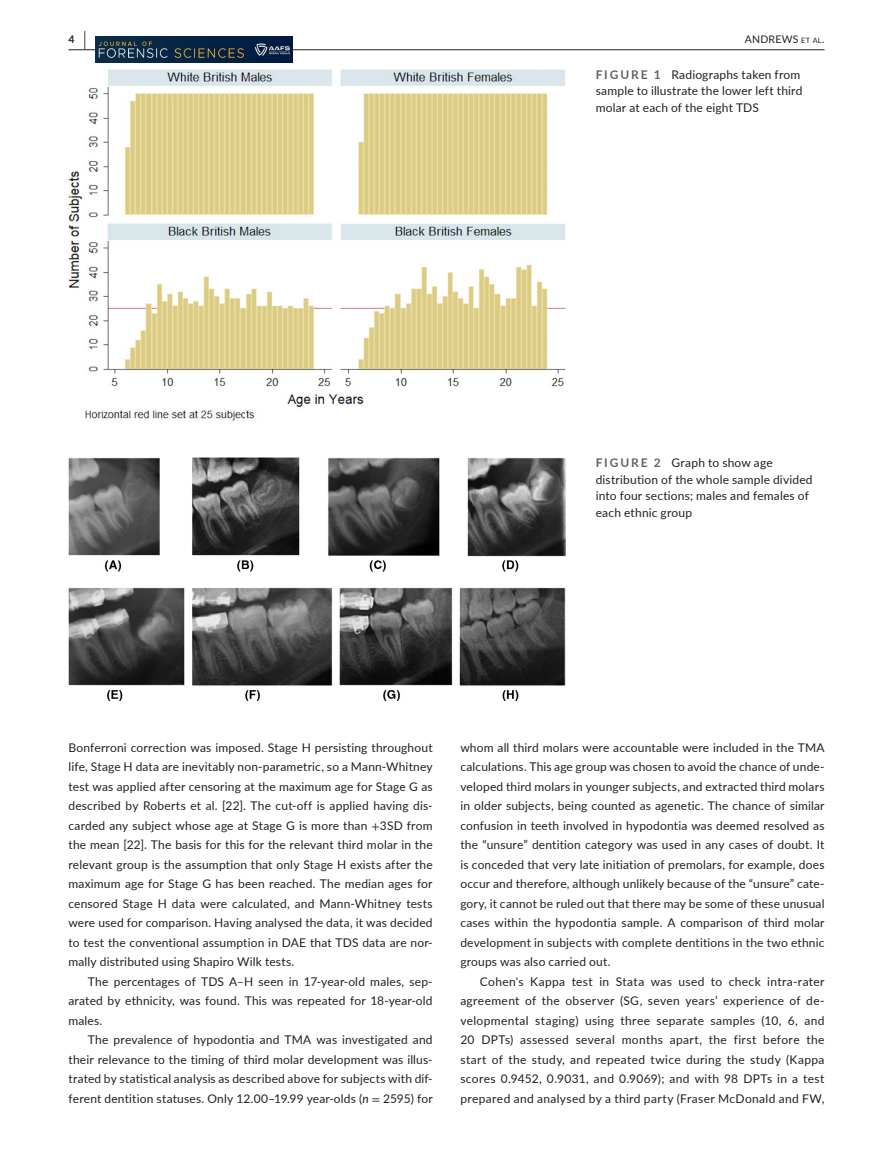
<style>
.page{position:relative;width:893px;height:1174px;background:#fff}
.page>*{position:absolute;margin:0;border:0;box-sizing:border-box;transform-origin:0 0}
.t1{font:12px/19.5px "Lato";letter-spacing:.015em;color:#231f20;text-align:justify}
.t2{font:10.5px "Lato";letter-spacing:.02em;color:#231f20}
.t3{font:700 10.5px "Lato";color:#231f20}
.s1{font-size:19.5px}
.s2{font-size:7.35px}
.s3{font-weight:700;color:#636366}
.s4{font-family:"STIX"}
.s5{font-style:italic}
</style>
<div class="page">
<hr style="left:68px;top:49px;width:756px;height:1px;background:#231f20">
<img style="left:96px;top:37px;width:196px;height:25px">
<img style="left:68px;top:69px;width:498px;height:351px">
<img style="left:68px;top:458px;width:498px;height:242px">
<p class="t3" style="left:68px;top:31px;width:19px">4 <span class="s1">|</span></p>
<p class="t2" style="left:745px;top:31px;width:81px">ANDREWS <span class="s2">et al</span>.</p>
<p class="t1" style="left:596px;top:66px;width:208px;line-height:16.5px;text-align:left"><span class="s3">FIGURE 1</span> Radiographs taken from sample to illustrate the lower left third molar at each of the eight TDS</p>
<p class="t1" style="left:596px;top:454px;width:218px;line-height:16.5px;text-align:left"><span class="s3">FIGURE 2</span> Graph to show age distribution of the whole sample divided into four sections; males and females of each ethnic group</p>
<p class="t1" style="left:68px;top:737px;width:366px">Bonferroni correction was imposed. Stage H persisting throughout life, Stage H data are inevitably non-parametric, so a Mann-Whitney test was applied after censoring at the maximum age for Stage G as described by Roberts et al. [22]. The cut-off is applied having dis&shy;carded any subject whose age at Stage G is more than <span class="s4">+</span>3SD from the mean [22]. The basis for this for the relevant third molar in the relevant group is the assumption that only Stage H exists after the maximum age for Stage G has been reached. The median ages for censored Stage H data were calculated, and Mann-Whitney tests were used for comparison. Having analysed the data, it was decided to test the conventional assumption in DAE that TDS data are nor&shy;mally distributed using Shapiro Wilk tests.</p>
<p class="t1" style="left:68px;top:971px;width:366px;text-indent:19px">The percentages of TDS A–H seen in 17-year-old males, sep&shy;arated by ethnicity, was found. This was repeated for 18-year-old males.</p>
<p class="t1" style="left:68px;top:1029px;width:366px;text-indent:20px">The prevalence of hypodontia and TMA was investigated and their relevance to the timing of third molar development was illus&shy;trated by statistical analysis as described above for subjects with dif&shy;ferent dentition statuses. Only 12.00–19.99 year-olds (<span class="s5">n</span> <span class="s4">=</span> 2595) for</p>
<p class="t1" style="left:460px;top:737px;width:366px">whom all third molars were accountable were included in the TMA calculations. This age group was chosen to avoid the chance of unde&shy;veloped third molars in younger subjects, and extracted third molars in older subjects, being counted as agenetic. The chance of similar confusion in teeth involved in hypodontia was deemed resolved as the “unsure” dentition category was used in any cases of doubt. It is conceded that very late initiation of premolars, for example, does occur and therefore, although unlikely because of the “unsure” cate&shy;gory, it cannot be ruled out that there may be some of these unusual cases within the hypodontia sample. A comparison of third molar development in subjects with complete dentitions in the two ethnic groups was also carried out.</p>
<p class="t1" style="left:460px;top:971px;width:366px;text-indent:20px">Cohen's Kappa test in Stata was used to check intra-rater agreement of the observer (SG, seven years’ experience of de&shy;velopmental staging) using three separate samples (10, 6, and 20 DPTs) assessed several months apart, the first before the start of the study, and repeated twice during the study (Kappa scores 0.9452, 0.9031, and 0.9069); and with 98 DPTs in a test prepared and analysed by a third party (Fraser McDonald and FW,</p>
</div>
